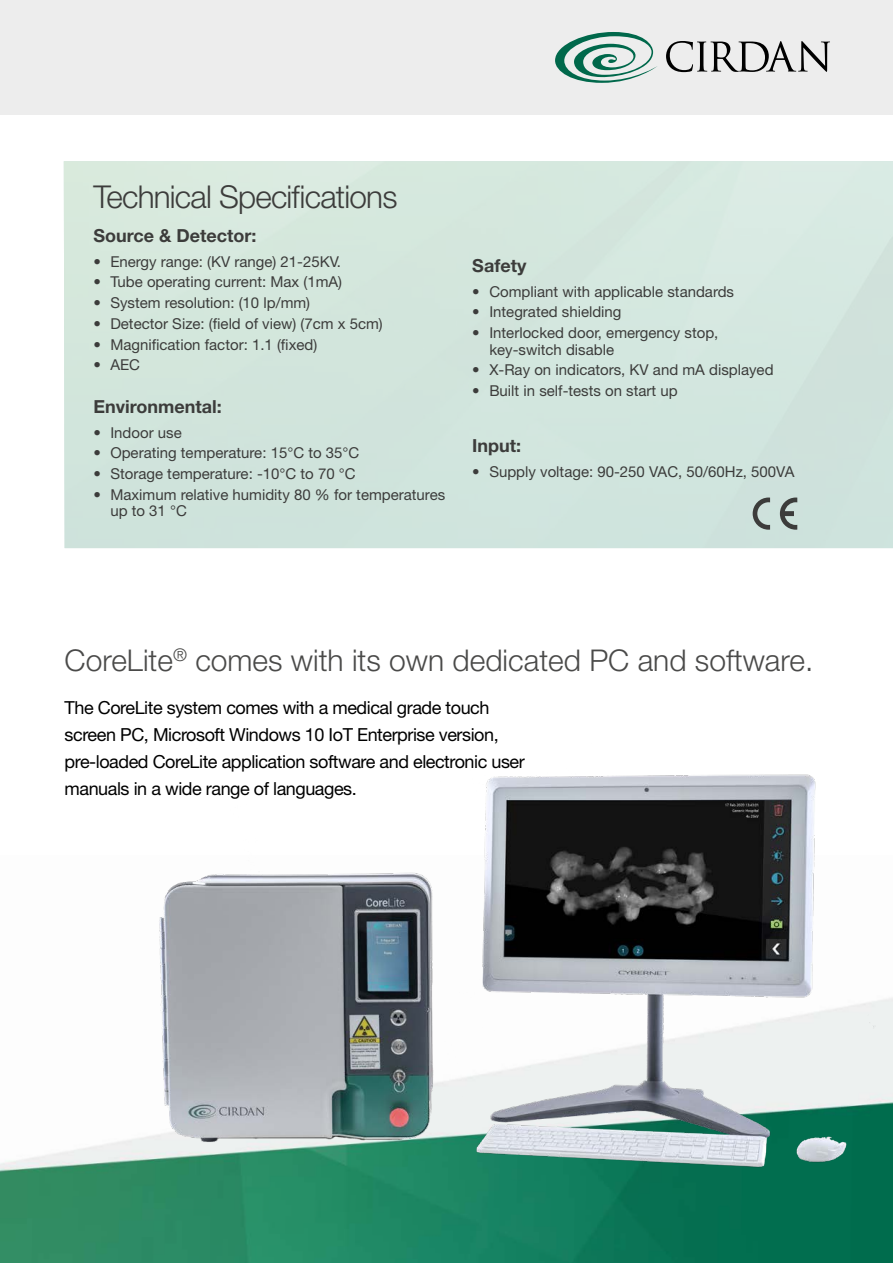
<style>
.page{position:relative;width:893px;height:1263px;background:#fff}
.page>*{position:absolute;margin:0;border:0;box-sizing:border-box;transform-origin:0 0}
.t1{font:300 31.5px "Helvetica Neue LT Std";letter-spacing:-.025em;color:#3c3c3b}
.t2{font:300 30px "Helvetica Neue LT Std";color:#4a4a49}
.t3{font:18px/27px "Helvetica Neue LT Std";letter-spacing:-.025em;color:#000}
.t4{font:700 18px "Helvetica Neue LT Std";color:#3c3c3b}
.t5{font:15px/16.5px "Helvetica Neue LT Std";color:#3c3c3b}
</style>
<div class="page">
<img style="left:0;top:998px;width:893px;height:265px">
<img style="left:136px;top:774px;width:740px;height:417px">
<div style="left:0;top:0;width:893px;height:115px;background:#ededed"></div>
<svg style="left:555px;top:32px;width:102px;height:51px"></svg>
<svg style="left:666px;top:41px;width:164px;height:31px"></svg>
<svg style="left:753px;top:497px;width:17px;height:33px"></svg>
<svg style="left:780px;top:497px;width:17px;height:33px"></svg>
<h1 class="t1" style="left:93px;top:178px;width:306px">Technical Specifications</h1>
<p class="t4" style="left:93px;top:224px;width:165px">Source &amp; Detector:</p>
<p class="t5" style="left:93px;top:253px;width:249px">• Energy range: (KV range) 21-25KV.</p>
<p class="t5" style="left:93px;top:273px;width:250px">• Tube operating current: Max (1mA)</p>
<p class="t5" style="left:93px;top:294px;width:218px">• System resolution: (10 lp/mm)</p>
<p class="t5" style="left:93px;top:315px;width:291px">• Detector Size: (field of view) (7cm x 5cm)</p>
<p class="t5" style="left:93px;top:336px;width:225px">• Magnification factor: 1.1 (fixed)</p>
<p class="t5" style="left:93px;top:356px;width:48px">• AEC</p>
<p class="t4" style="left:93px;top:395px;width:130px">Environmental:</p>
<p class="t5" style="left:93px;top:424px;width:90px">• Indoor use</p>
<p class="t5" style="left:93px;top:445px;width:268px">• Operating temperature: 15°C to 35°C</p>
<p class="t5" style="left:93px;top:465px;width:264px">• Storage temperature: -10°C to 70 °C</p>
<p class="t5" style="left:110px;top:486px;width:336px;text-indent:-17px">• Maximum relative humidity 80 % for temperatures up to 31 °C</p>
<p class="t4" style="left:472px;top:254px;width:56px">Safety</p>
<p class="t5" style="left:472px;top:283px;width:263px">• Compliant with applicable standards</p>
<p class="t5" style="left:472px;top:304px;width:151px">• Integrated shielding</p>
<p class="t5" style="left:489px;top:324px;width:231px;text-indent:-17px">• Interlocked door, emergency stop, key-switch disable</p>
<p class="t5" style="left:472px;top:362px;width:303px">• X-Ray on indicators, KV and mA displayed</p>
<p class="t5" style="left:472px;top:382px;width:207px">• Built in self-tests on start up</p>
<p class="t4" style="left:472px;top:435px;width:50px">Input:</p>
<p class="t5" style="left:472px;top:463px;width:324px">• Supply voltage: 90-250 VAC, 50/60Hz, 500VA</p>
<h2 class="t2" style="left:65px;top:642px;width:750px">CoreLite<sup>®</sup> comes with its own dedicated PC and software.</h2>
<p class="t3" style="left:65px;top:693px;width:462px">The CoreLite system comes with a medical grade touch screen PC, Microsoft Windows 10 IoT Enterprise version, pre-loaded CoreLite application software and electronic user manuals in a wide range of languages.</p>
</div>
